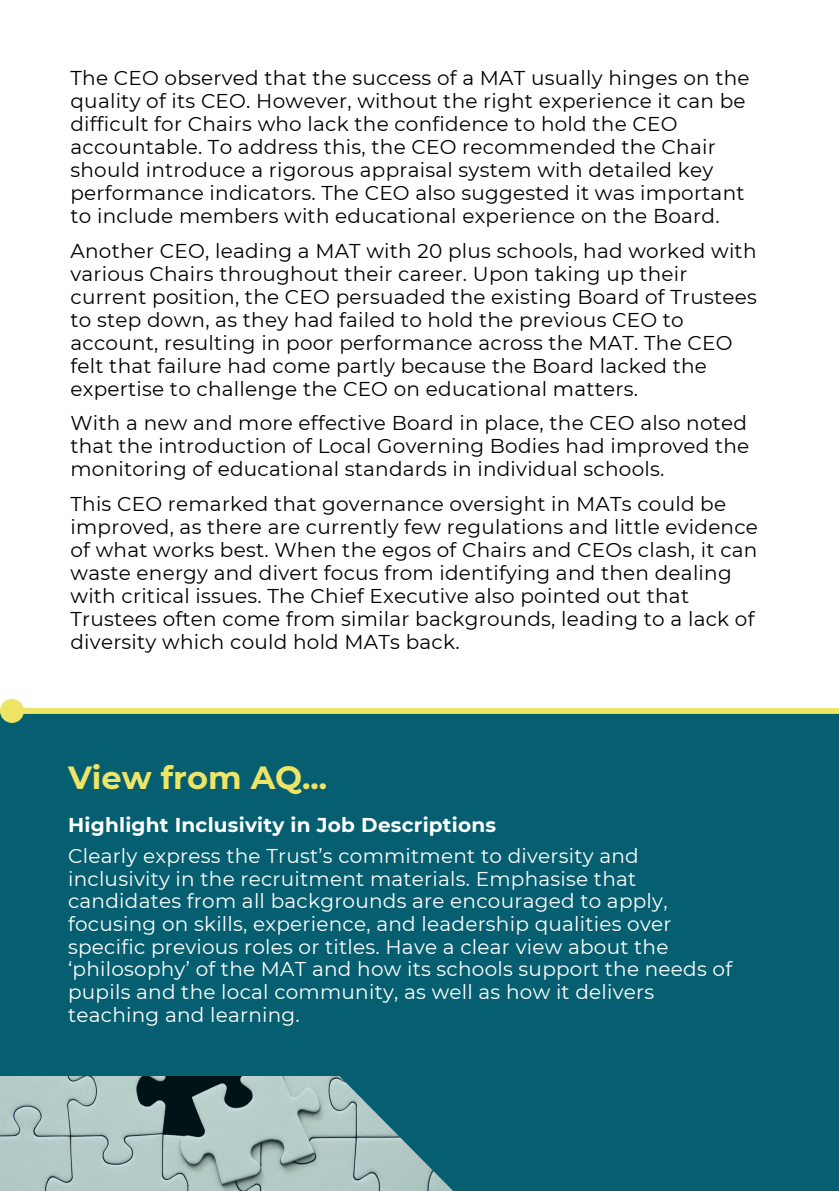
<style>
.page{position:relative;width:839px;height:1191px;background:#fff}
.page>*{position:absolute;margin:0;border:0;box-sizing:border-box;transform-origin:0 0}
.t1{font:700 32px "Montserrat";color:#eee465}
.t2{font:20px/23px "Montserrat";letter-spacing:.01em;color:#000}
.t3{font:20px/22.6px "Montserrat";letter-spacing:.01em;color:#fff}
.t4{font:700 20px "Montserrat";letter-spacing:.01em;color:#fff}
</style>
<div class="page">
<img style="left:0;top:1076px;width:279px;height:115px">
<svg style="left:279px;top:1076px;width:559px;height:115px;fill:#065f70"></svg>
<div style="left:0;top:711px;width:838px;height:365px;background:#065f70"></div>
<div style="left:23px;top:708px;width:815px;height:6px;background:#eee465"></div>
<div style="left:3px;top:702px;width:18px;height:18px;background:#eee465;border-radius:50%"></div>
<div style="left:0;top:699px;width:24px;height:24px;border:6px solid #eee465;border-radius:50%"></div>
<p class="t2" style="left:70px;top:66px;width:680px">The CEO observed that the success of a MAT usually hinges on the quality of its CEO. However, without the right experience it can be difficult for Chairs who lack the confidence to hold the CEO accountable. To address this, the CEO recommended the Chair should introduce a rigorous appraisal system with detailed key performance indicators. The CEO also suggested it was important to include members with educational experience on the Board.</p>
<p class="t2" style="left:70px;top:239px;width:688px">Another CEO, leading a MAT with 20 plus schools, had worked with various Chairs throughout their career. Upon taking up their current position, the CEO persuaded the existing Board of Trustees to step down, as they had failed to hold the previous CEO to account, resulting in poor performance across the MAT. The CEO felt that failure had come partly because the Board lacked the expertise to challenge the CEO on educational matters.</p>
<p class="t2" style="left:70px;top:411px;width:680px;text-align:justify">With a new and more effective Board in place, the CEO also noted that the introduction of Local Governing Bodies had improved the monitoring of educational standards in individual schools.</p>
<p class="t2" style="left:70px;top:492px;width:689px">This CEO remarked that governance oversight in MATs could be improved, as there are currently few regulations and little evidence of what works best. When the egos of Chairs and CEOs clash, it can waste energy and divert focus from identifying and then dealing with critical issues. The Chief Executive also pointed out that Trustees often come from similar backgrounds, leading to a lack of diversity which could hold MATs back.</p>
<h1 class="t1" style="left:68px;top:754px;width:261px">View from AQ...</h1>
<p class="t4" style="left:68px;top:810px;width:429px">Highlight Inclusivity in Job Descriptions</p>
<p class="t3" style="left:68px;top:844px;width:665px">Clearly express the Trust’s commitment to diversity and inclusivity in the recruitment materials. Emphasise that candidates from all backgrounds are encouraged to apply, focusing on skills, experience, and leadership qualities over specific previous roles or titles. Have a clear view about the ‘philosophy’ of the MAT and how its schools support the needs of pupils and the local community, as well as how it delivers teaching and learning.</p>
</div>
